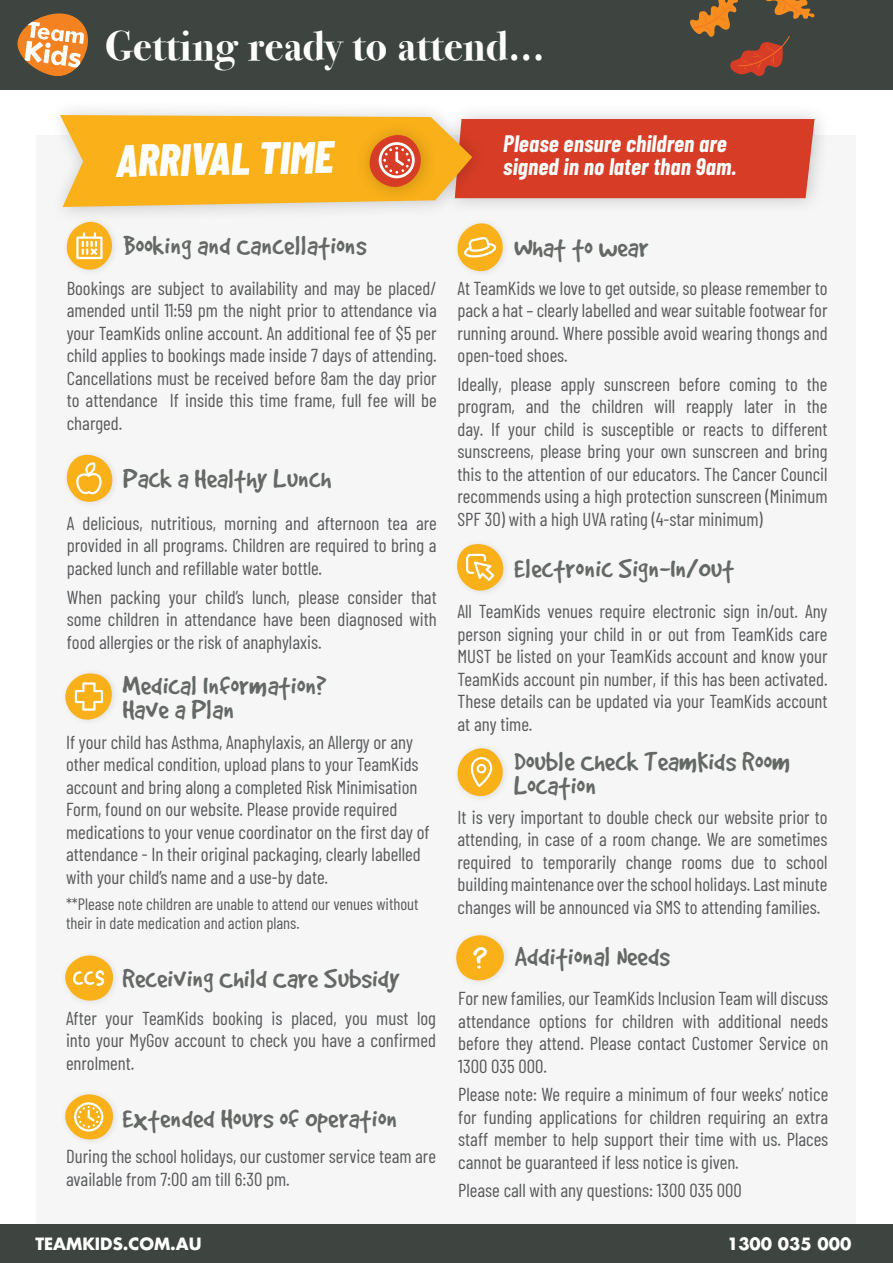
<style>
.page{position:relative;width:893px;height:1263px;background:#fff}
.page>*{position:absolute;margin:0;border:0;box-sizing:border-box;transform-origin:0 0}
.t1{font:italic 800 45px "Barlow Condensed";color:#fff}
.Paragraph_Style_2{font:700 42px "Bodoni Svty Two ITCTT";letter-spacing:.01em;color:#fff}
.H3{font:30px/24px "Good Dog";letter-spacing:.01em;color:#656966}
.Paragraph_Style_1{font:30px/24px "Good Dog";letter-spacing:.01em;color:#656966}
.t2{font:italic 700 23.25px/23.2px "Barlow Condensed";letter-spacing:.01em;color:#fff}
.Paragraph_Style_1-2{font:18.75px/22.5px "Barlow Condensed";color:#58595b;text-align:justify}
.Paragraph_Style_1-3{font:16.5px/19.8px "Barlow Condensed";color:#58595b}
.t3{font:700 16.5px "Futura Std";color:#fff}
</style>
<div class="page">
<div style="left:37px;top:135px;width:819px;height:1128px;background:#f6f6f6"></div>
<div style="left:0;top:1224px;width:893px;height:39px;background:#3e4440"></div>
<div style="left:0;top:0;width:893px;height:90px;background:#3e4440"></div>
<svg style="left:17px;top:13px;width:71px;height:63px"></svg>
<div style="left:440px;top:103px;width:392px;height:113px;background:#f6f6f6"></div>
<div style="left:47px;top:99px;width:442px;height:125px;background:#000;opacity:.2"></div>
<svg style="left:60px;top:115px;width:754px;height:92px;background:#e88639"></svg>
<div style="left:61px;top:216px;width:59px;height:61px;background:#f5f5f5"></div>
<svg style="left:66px;top:221px;width:48px;height:50px"></svg>
<svg style="left:65px;top:673px;width:49px;height:48px"></svg>
<div style="left:452px;top:217px;width:59px;height:61px;background:#f6f6f6"></div>
<svg style="left:457px;top:223px;width:47px;height:50px"></svg>
<svg style="left:457px;top:748px;width:47px;height:50px"></svg>
<svg style="left:66px;top:454px;width:48px;height:49px"></svg>
<svg style="left:456px;top:935px;width:50px;height:47px"></svg>
<svg style="left:457px;top:544px;width:48px;height:48px"></svg>
<svg style="left:65px;top:955px;width:50px;height:47px"></svg>
<svg style="left:65px;top:1094px;width:50px;height:47px"></svg>
<svg style="left:690px;top:0;width:125px;height:77px"></svg>
<p class="Paragraph_Style_2" style="left:105px;top:11px;width:441px">Getting ready to attend...</p>
<p class="t1" style="left:115px;top:129px;width:219px;rotate:-1deg">ARRIVAL TIME</p>
<p class="t2" style="left:503px;top:131px;width:235px">Please ensure children are signed in no later than 9am.</p>
<p class="H3" style="left:123px;top:233px;width:245px">Booking and Cancellations</p>
<p class="Paragraph_Style_1-2" style="left:67px;top:275px;width:372px">Bookings are subject to availability and may be placed/ amended until 11:59 pm the night prior to attendance via your TeamKids online account. An additional fee of $5 per child applies to bookings made inside 7 days of attending.<br>Cancellations must be received before 8am the day prior to attendance If inside this time frame, full fee will be charged.</p>
<p class="H3" style="left:123px;top:466px;width:209px">Pack a Healthy Lunch</p>
<p class="Paragraph_Style_1-2" style="left:67px;top:511px;width:371px">A delicious, nutritious, morning and afternoon tea are provided in all programs. Children are required to bring a packed lunch and refillable water bottle.</p>
<p class="Paragraph_Style_1-2" style="left:67px;top:584px;width:371px">When packing your child’s lunch, please consider that some children in attendance have been diagnosed with food allergies or the risk of anaphylaxis.</p>
<p class="Paragraph_Style_1" style="left:122px;top:673px;width:206px">Medical Information?<br>Have a Plan</p>
<p class="Paragraph_Style_1-2" style="left:66px;top:729px;width:365px;text-align:left">If your child has Asthma, Anaphylaxis, an Allergy or any other medical condition, upload plans to your TeamKids account and bring along a completed Risk Minimisation Form, found on our website. Please provide required medications to your venue coordinator on the first day of attendance - In their original packaging, clearly labelled with your child’s name and a use-by date.</p>
<p class="Paragraph_Style_1-3" style="left:66px;top:892px;width:354px">**Please note children are unable to attend our venues without their in date medication and action plans.</p>
<p class="Paragraph_Style_1" style="left:122px;top:966px;width:279px">Receiving Child Care Subsidy</p>
<p class="Paragraph_Style_1-2" style="left:66px;top:1005px;width:371px">After your TeamKids booking is placed, you must log into your MyGov account to check you have a confirmed enrolment.</p>
<p class="H3" style="left:122px;top:1106px;width:276px">Extended Hours of Operation</p>
<p class="Paragraph_Style_1-2" style="left:66px;top:1144px;width:371px">During the school holidays, our customer service team are available from 7:00 am till 6:30 pm.</p>
<p class="H3" style="left:514px;top:235px;width:136px">What to wear</p>
<p class="Paragraph_Style_1-2" style="left:458px;top:275px;width:372px">At TeamKids we love to get outside, so please remember to pack a hat – clearly labelled and wear suitable footwear for running around. Where possible avoid wearing thongs and open-toed shoes.</p>
<p class="Paragraph_Style_1-2" style="left:458px;top:371px;width:372px">Ideally, please apply sunscreen before coming to the program, and the children will reapply later in the day. If your child is susceptible or reacts to different sunscreens, please bring your own sunscreen and bring this to the attention of our educators. The Cancer Council recommends using a high protection sunscreen (Minimum SPF 30) with a high UVA rating (4-star minimum)</p>
<p class="H3" style="left:514px;top:556px;width:222px">Electronic Sign-In/Out</p>
<p class="Paragraph_Style_1-2" style="left:458px;top:599px;width:372px">All TeamKids venues require electronic sign in/out. Any person signing your child in or out from TeamKids care MUST be listed on your TeamKids account and know your TeamKids account pin number, if this has been activated.<br>These details can be updated via your TeamKids account at any time.</p>
<p class="H3" style="left:514px;top:749px;width:278px">Double Check TeamKids Room<br>Location</p>
<p class="Paragraph_Style_1-2" style="left:458px;top:804px;width:372px">It is very important to double check our website prior to attending, in case of a room change. We are sometimes required to temporarily change rooms due to school building maintenance over the school holidays. Last minute changes will be announced via SMS to attending families.</p>
<p class="H3" style="left:515px;top:944px;width:157px">Additional Needs</p>
<p class="Paragraph_Style_1-2" style="left:458px;top:986px;width:372px">For new families, our TeamKids Inclusion Team will discuss attendance options for children with additional needs before they attend. Please contact Customer Service on 1300 035 000.</p>
<p class="Paragraph_Style_1-2" style="left:458px;top:1082px;width:372px">Please note: We require a minimum of four weeks’ notice for funding applications for children requiring an extra staff member to help support their time with us. Places cannot be guaranteed if less notice is given.</p>
<p class="Paragraph_Style_1-2" style="left:458px;top:1178px;width:285px">Please call with any questions: 1300 035 000</p>
<p class="t3" style="left:35px;top:1232px;width:168px">TEAMKIDS.COM.AU</p>
<p class="t3" style="left:727px;top:1232px;width:126px">1300 035 000</p>
</div>
